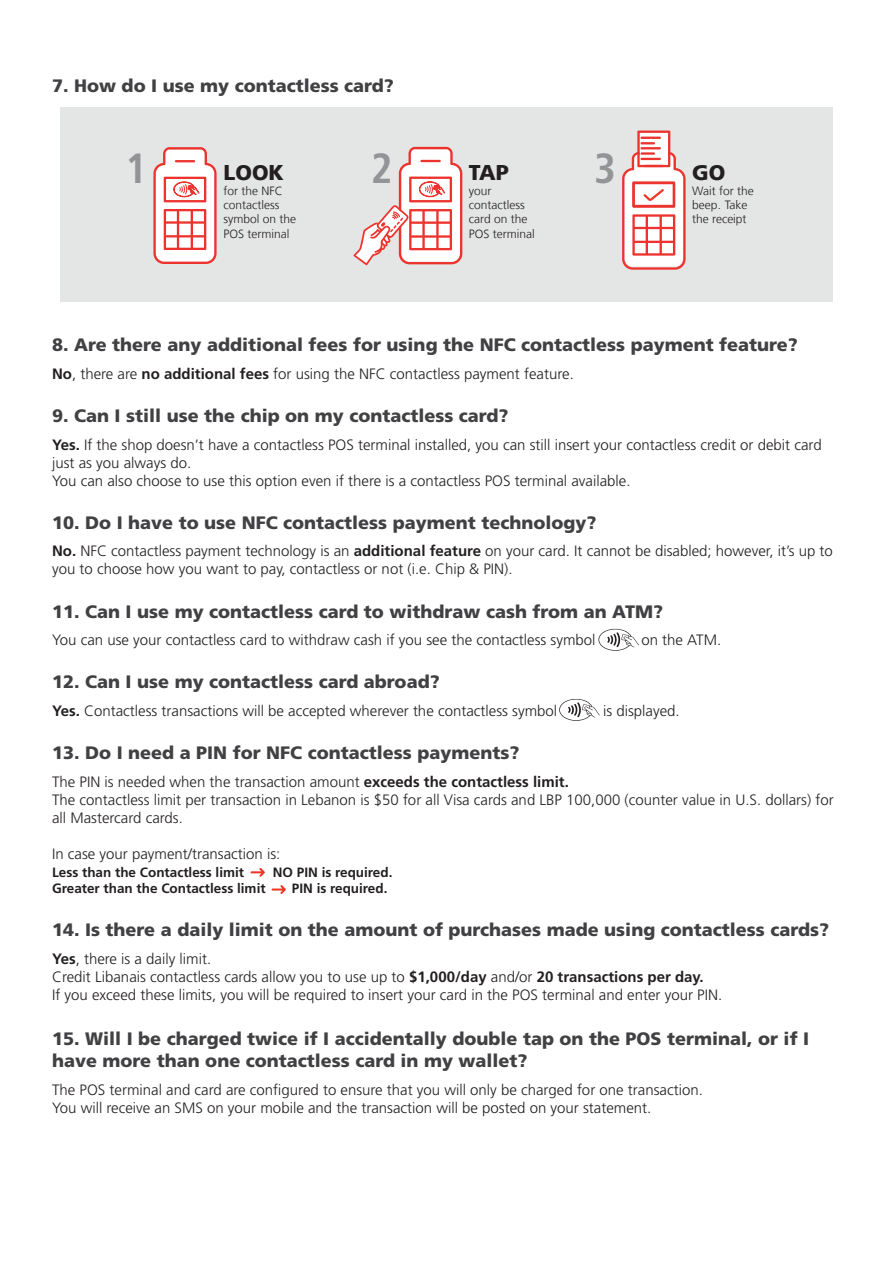
<style>
.page{position:relative;width:893px;height:1263px;background:#fff}
.page>*{position:absolute;margin:0;border:0;box-sizing:border-box;transform-origin:0 0}
.t1{font:700 condensed 42.15px "Frutiger";color:#929496}
.t2{font:900 21.3px "Frutiger LT Arabic 75";color:#231f20}
.t3{font:900 18px/21.6px "Frutiger CE";color:#414042}
.t4{font:300 15px/18px "Frutiger";color:#231f20}
.t5{font:700 13.5px "Frutiger";color:#231f20}
.t6{font:300 12px/14.4px "Frutiger LT Arabic 45";color:#231f20}
.s1{font-weight:700}
</style>
<div class="page">
<div style="left:60px;top:107px;width:772px;height:195px;background:#e4e5e5"></div>
<svg style="left:622px;top:131px;width:64px;height:139px;background:#f6c7c5"></svg>
<hr style="left:643px;top:165px;width:21px;height:2px;background:#ed332e">
<svg style="left:153px;top:147px;width:64px;height:117px;background:#f8c7c6"></svg>
<svg style="left:354px;top:147px;width:108px;height:118px"></svg>
<svg style="left:598px;top:629px;width:41px;height:22px"></svg>
<svg style="left:559px;top:699px;width:41px;height:22px"></svg>
<svg style="left:251px;top:868px;width:14px;height:9px"></svg>
<svg style="left:272px;top:885px;width:14px;height:9px"></svg>
<p class="t3" style="left:52px;top:75px;width:343px">7. How do I use my contactless card?</p>
<h1 class="t1" style="left:371px;top:143px;width:23px">2</h1>
<h2 class="t2" style="left:692px;top:160px;width:35px">GO</h2>
<p class="t6" style="left:692px;top:183px;width:63px">Wait for the beep. Take the receipt</p>
<h1 class="t1" style="left:594px;top:143px;width:23px">3</h1>
<h1 class="t1" style="left:125px;top:143px;width:23px">1</h1>
<h2 class="t2" style="left:469px;top:160px;width:41px">TAP</h2>
<p class="t6" style="left:469px;top:183px;width:67px">your contactless card on the<br>POS terminal</p>
<h2 class="t2" style="left:224px;top:160px;width:62px">LOOK</h2>
<p class="t6" style="left:224px;top:183px;width:74px">for the NFC contactless symbol on the<br>POS terminal</p>
<p class="t3" style="left:52px;top:334px;width:747px">8. Are there any additional fees for using the NFC contactless payment feature?</p>
<p class="t4" style="left:52px;top:365px;width:523px"><span class="s1">No</span>, there are <span class="s1">no additional fees</span> for using the NFC contactless payment feature.</p>
<p class="t3" style="left:52px;top:405px;width:458px">9. Can I still use the chip on my contactless card?</p>
<p class="t4" style="left:52px;top:435px;width:771px"><span class="s1">Yes.</span> If the shop doesn’t have a contactless POS terminal installed, you can still insert your contactless credit or debit card just as you always do.<br>You can also choose to use this option even if there is a contactless POS terminal available.</p>
<p class="t3" style="left:52px;top:512px;width:546px">10. Do I have to use NFC contactless payment technology?</p>
<p class="t4" style="left:52px;top:542px;width:782px"><span class="s1">No.</span> NFC contactless payment technology is an <span class="s1">additional feature</span> on your card. It cannot be disabled; however, it’s up to you to choose how you want to pay, contactless or not (i.e. Chip &amp; PIN).</p>
<p class="t3" style="left:52px;top:601px;width:612px">11. Can I use my contactless card to withdraw cash from an ATM?</p>
<p class="t4" style="left:52px;top:631px;width:545px">You can use your contactless card to withdraw cash if you see the contactless symbol</p>
<p class="t4" style="left:641px;top:631px;width:81px">on the ATM.</p>
<p class="t3" style="left:52px;top:671px;width:389px">12. Can I use my contactless card abroad?</p>
<p class="t4" style="left:52px;top:702px;width:507px"><span class="s1">Yes.</span> Contactless transactions will be accepted wherever the contactless symbol</p>
<p class="t4" style="left:603px;top:702px;width:78px">is displayed.</p>
<p class="t3" style="left:52px;top:742px;width:469px">13. Do I need a PIN for NFC contactless payments?</p>
<p class="t4" style="left:52px;top:773px;width:783px">The PIN is needed when the transaction amount <span class="s1">exceeds the contactless limit.<br></span>The contactless limit per transaction in Lebanon is $50 for all Visa cards and LBP 100,000 (counter value in U.S. dollars) for all Mastercard cards.</p>
<p class="t4" style="left:52px;top:845px;width:230px">In case your payment/transaction is:</p>
<p class="t5" style="left:52px;top:864px;width:194px">Less than the Contactless limit</p>
<p class="t5" style="left:273px;top:864px;width:121px">NO PIN is required.</p>
<p class="t5" style="left:52px;top:880px;width:215px">Greater than the Contactless limit</p>
<p class="t5" style="left:292px;top:880px;width:97px">PIN is required.</p>
<p class="t3" style="left:52px;top:919px;width:778px">14. Is there a daily limit on the amount of purchases made using contactless cards?</p>
<p class="t4" style="left:52px;top:950px;width:672px"><span class="s1">Yes</span>, there is a daily limit.<br>Credit Libanais contactless cards allow you to use up to <span class="s1">$1,000/day</span> and/or <span class="s1">20 transactions per day.<br></span>If you exceed these limits, you will be required to insert your card in the POS terminal and enter your PIN.</p>
<p class="t3" style="left:52px;top:1028px;width:759px">15. Will I be charged twice if I accidentally double tap on the POS terminal, or if I have more than one contactless card in my wallet?</p>
<p class="t4" style="left:52px;top:1080px;width:652px">The POS terminal and card are configured to ensure that you will only be charged for one transaction.<br>You will receive an SMS on your mobile and the transaction will be posted on your statement.</p>
</div>
